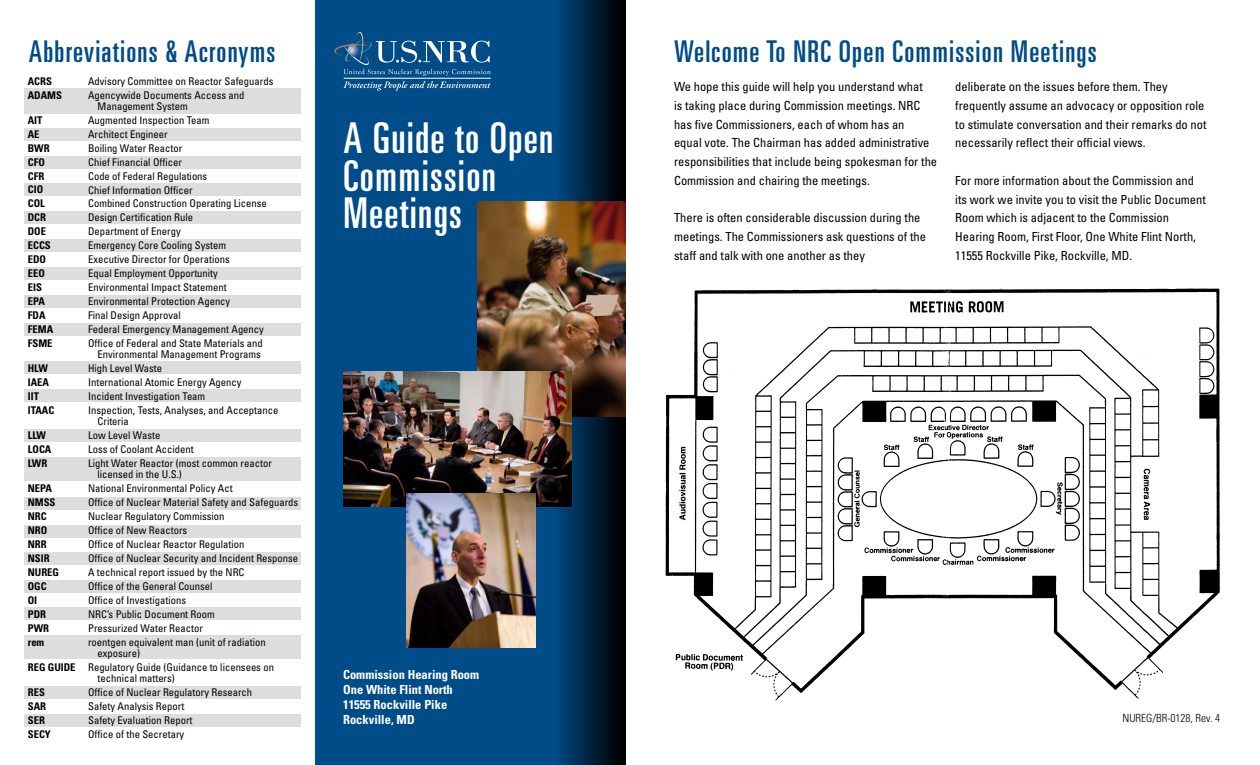
<style>
.page{position:relative;width:1260px;height:765px;background:#fff}
.page>*{position:absolute;margin:0;border:0;box-sizing:border-box;transform-origin:0 0}
.t1{font:ultra-condensed 42.5px/37.5px "Univers LT Std";letter-spacing:.03em;color:#fff}
.t2{font:ultra-condensed 30px "Univers LT Std";letter-spacing:.04em;color:#004c88}
.t3{font:condensed 12.5px/18.8px "Univers LT Std";color:#000}
.t4{font:700 condensed 12.5px/15px "Univers LT Std";color:#fff}
.t5{font:300 condensed 11.25px "Univers LT Std";color:#000}
.t6{font:condensed 10.62px/14px "Univers LT Std";color:#000}
.t7{font:700 condensed 10.62px/14px "Univers LT Std";color:#000}
</style>
<div class="page">
<div style="left:315px;top:0;width:311px;height:765px;background:#004c88"></div>
<div style="left:550px;top:0;width:76px;height:765px;background:linear-gradient(to right,#004f8e,#000)"></div>
<svg style="left:334px;top:32px;width:157px;height:59px"></svg>
<img style="left:477px;top:202px;width:149px;height:215px">
<img style="left:343px;top:371px;width:228px;height:136px">
<img style="left:407px;top:494px;width:129px;height:154px">
<div style="left:24px;top:88px;width:277px;height:26px;background:#dcddde"></div>
<div style="left:24px;top:128px;width:277px;height:13px;background:#dcddde"></div>
<div style="left:24px;top:497px;width:277px;height:13px;background:#dcddde"></div>
<div style="left:24px;top:295px;width:277px;height:13px;background:#dcddde"></div>
<div style="left:24px;top:183px;width:277px;height:13px;background:#dcddde"></div>
<div style="left:24px;top:552px;width:277px;height:13px;background:#dcddde"></div>
<div style="left:24px;top:361px;width:277px;height:13px;background:#dcddde"></div>
<div style="left:24px;top:686px;width:277px;height:13px;background:#dcddde"></div>
<div style="left:24px;top:239px;width:277px;height:13px;background:#dcddde"></div>
<div style="left:24px;top:607px;width:277px;height:13px;background:#dcddde"></div>
<div style="left:24px;top:429px;width:277px;height:13px;background:#dcddde"></div>
<div style="left:24px;top:156px;width:277px;height:13px;background:#dcddde"></div>
<div style="left:24px;top:525px;width:277px;height:13px;background:#dcddde"></div>
<div style="left:24px;top:323px;width:277px;height:13px;background:#dcddde"></div>
<div style="left:24px;top:211px;width:277px;height:13px;background:#dcddde"></div>
<div style="left:24px;top:580px;width:277px;height:12px;background:#dcddde"></div>
<div style="left:24px;top:389px;width:277px;height:13px;background:#dcddde"></div>
<div style="left:24px;top:714px;width:277px;height:13px;background:#dcddde"></div>
<div style="left:24px;top:268px;width:277px;height:12px;background:#dcddde"></div>
<div style="left:24px;top:636px;width:277px;height:23px;background:#dcddde"></div>
<div style="left:24px;top:457px;width:277px;height:24px;background:#dcddde"></div>
<img style="left:665px;top:288px;width:555px;height:413px">
<h2 class="t2" style="left:29px;top:34px;width:248px">Abbreviations &amp; Acronyms</h2>
<h2 class="t2" style="left:674px;top:34px;width:424px">Welcome To NRC Open Commission Meetings</h2>
<p class="t7" style="left:28px;top:74px;width:36px">ACRS<br>ADAMS</p>
<p class="t7" style="left:28px;top:113px;width:27px">AIT<br>AE<br>BWR<br>CFO<br>CFR<br>CIO<br>COL<br>DCR<br>DOE<br>ECCS<br>EDO<br>EEO<br>EIS<br>EPA<br>FDA<br>FEMA<br>FSME</p>
<p class="t7" style="left:28px;top:361px;width:28px">HLW<br>IAEA<br>IIT<br>ITAAC</p>
<p class="t7" style="left:28px;top:428px;width:25px">LLW<br>LOCA<br>LWR</p>
<p class="t7" style="left:28px;top:481px;width:33px">NEPA<br>NMSS<br>NRC<br>NRO<br>NRR<br>NSIR<br>NUREG<br>OGC<br>OI<br>PDR<br>PWR rem</p>
<p class="t7" style="left:28px;top:660px;width:49px">REG GUIDE</p>
<p class="t7" style="left:28px;top:685px;width:25px">RES<br>SAR<br>SER<br>SECY</p>
<p class="t6" style="left:88px;top:74px;width:187px">Advisory Committee on Reactor Safeguards<br>Agencywide Documents Access and</p>
<p class="t6" style="left:88px;top:99px;width:180px;text-indent:9px">Management System<br>Augmented Inspection Team<br>Architect Engineer<br>Boiling Water Reactor<br>Chief Financial Officer<br>Code of Federal Regulations<br>Chief Information Officer<br>Combined Construction Operating License<br>Design Certification Rule<br>Department of Energy<br>Emergency Core Cooling System<br>Executive Director for Operations<br>Equal Employment Opportunity<br>Environmental Impact Statement<br>Environmental Protection Agency<br>Final Design Approval<br>Federal Emergency Management Agency<br>Office of Federal and State Materials and</p>
<p class="t6" style="left:88px;top:347px;width:192px;text-indent:9px">Environmental Management Programs High Level Waste<br>International Atomic Energy Agency Incident Investigation Team<br>Inspection, Tests, Analyses, and Acceptance</p>
<p class="t6" style="left:88px;top:414px;width:185px;text-indent:9px">Criteria<br>Low Level Waste<br>Loss of Coolant Accident<br>Light Water Reactor (most common reactor</p>
<p class="t6" style="left:88px;top:467px;width:212px;text-indent:9px">licensed in the U.S.)<br>National Environmental Policy Act<br>Office of Nuclear Material Safety and Safeguards Nuclear Regulatory Commission<br>Office of New Reactors<br>Office of Nuclear Reactor Regulation<br>Office of Nuclear Security and Incident Response A technical report issued by the NRC<br>Office of the General Counsel<br>Office of Investigations<br>NRC’s Public Document Room<br>Pressurized Water Reactor<br>roentgen equivalent man (unit of radiation</p>
<p class="t6" style="left:88px;top:646px;width:187px;text-indent:9px">exposure)<br>Regulatory Guide (Guidance to licensees on</p>
<p class="t6" style="left:88px;top:671px;width:166px;text-indent:9px">technical matters)<br>Office of Nuclear Regulatory Research<br>Safety Analysis Report<br>Safety Evaluation Report<br>Office of the Secretary</p>
<p class="t4" style="left:343px;top:667px;width:138px">Commission Hearing Room<br>One White Flint North<br>11555 Rockville Pike<br>Rockville, MD</p>
<h1 class="t1" style="left:343px;top:119px;width:211px">A Guide to Open<br>Commission<br>Meetings</h1>
<p class="t3" style="left:674px;top:77px;width:265px">We hope this guide will help you understand what<br>is taking place during Commission meetings. NRC has five Commissioners, each of whom has an<br>equal vote. The Chairman has added administrative responsibilities that include being spokesman for the Commission and chairing the meetings.</p>
<p class="t3" style="left:674px;top:208px;width:254px">There is often considerable discussion during the meetings. The Commissioners ask questions of the staff and talk with one another as they</p>
<p class="t3" style="left:955px;top:77px;width:253px">deliberate on the issues before them. They frequently assume an advocacy or opposition role to stimulate conversation and their remarks do not necessarily reflect their official views.</p>
<p class="t3" style="left:955px;top:171px;width:252px">For more information about the Commission and its work we invite you to visit the Public Document Room which is adjacent to the Commission Hearing Room, First Floor, One White Flint North, 11555 Rockville Pike, Rockville, MD.</p>
<p class="t5" style="left:1122px;top:711px;width:99px">NUREG/BR-0128, Rev. 4</p>
</div>
